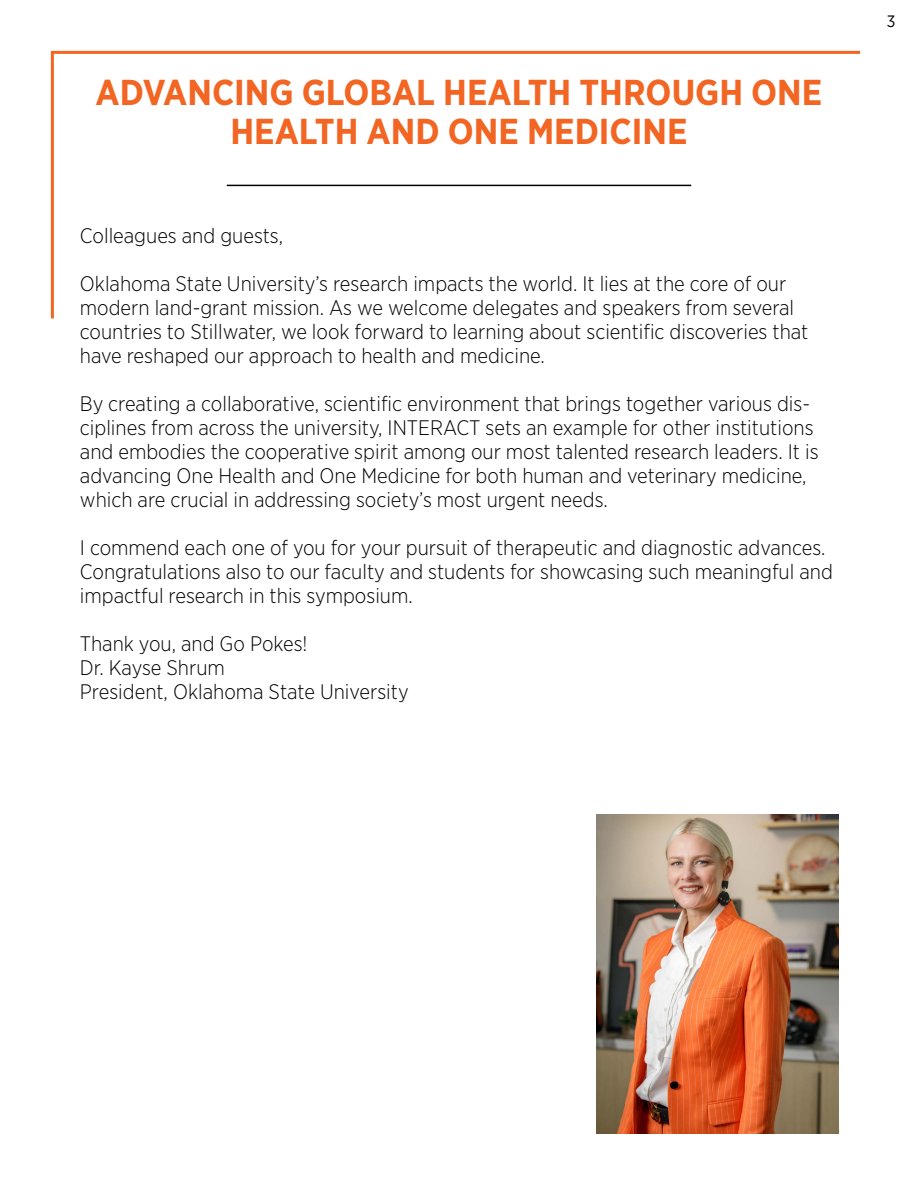
<style>
.page{position:relative;width:918px;height:1188px;background:#fff}
.page>*{position:absolute;margin:0;border:0;box-sizing:border-box;transform-origin:0 0}
.t1{font:700 36px/39px "Gotham Narrow";color:#f26522;text-align:center}
.t2{font:300 21px/24px "Gotham Narrow";color:#000}
.t3{font:16.5px "Gotham Narrow";color:#000}
</style>
<div class="page">
<svg style="left:50px;top:50px;width:811px;height:269px"></svg>
<img style="left:597px;top:814px;width:241px;height:320px">
<hr style="left:227px;top:185px;width:464px;height:1px;background:#000">
<h1 class="t1" style="left:96px;top:73px;width:728px">ADVANCING GLOBAL HEALTH THROUGH ONE<br>HEALTH AND ONE MEDICINE</h1>
<p class="t2" style="left:80px;top:223px;width:205px">Colleagues and guests,</p>
<p class="t2" style="left:80px;top:271px;width:730px">Oklahoma State University’s research impacts the world. It lies at the core of our modern land-grant mission. As we welcome delegates and speakers from several countries to Stillwater, we look forward to learning about scientific discoveries that have reshaped our approach to health and medicine.</p>
<p class="t2" style="left:80px;top:391px;width:740px">By creating a collaborative, scientific environment that brings together various dis&shy;ciplines from across the university, INTERACT sets an example for other institutions and embodies the cooperative spirit among our most talented research leaders. It is advancing One Health and One Medicine for both human and veterinary medicine, which are crucial in addressing society’s most urgent needs.</p>
<p class="t2" style="left:80px;top:535px;width:755px">I commend each one of you for your pursuit of therapeutic and diagnostic advances.<br>Congratulations also to our faculty and students for showcasing such meaningful and impactful research in this symposium.</p>
<p class="t2" style="left:80px;top:631px;width:330px">Thank you, and Go Pokes!<br>Dr. Kayse Shrum<br>President, Oklahoma State University</p>
<p class="t3" style="left:887px;top:11px;width:10px">3</p>
</div>
